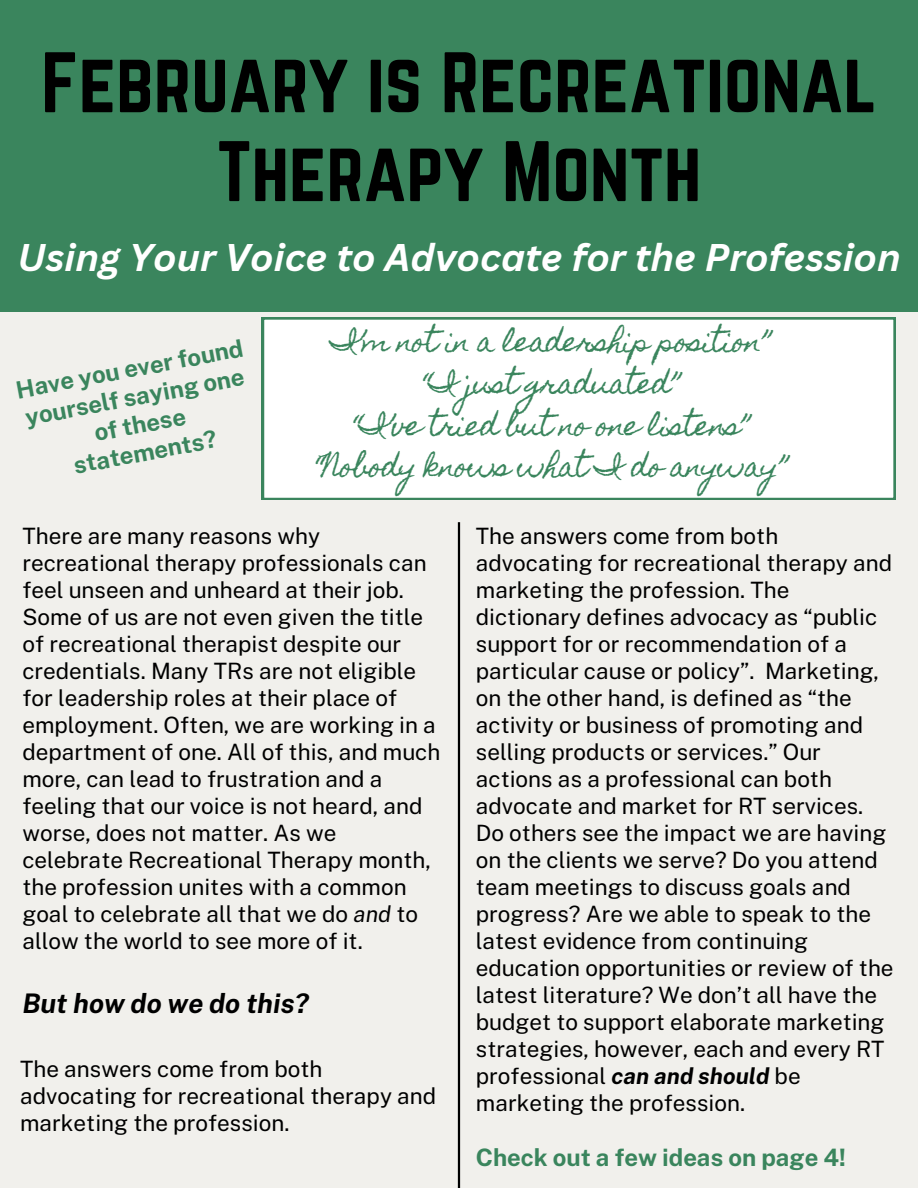
<style>
.page{position:relative;width:918px;height:1188px;background:#f1f0ec}
.page>*{position:absolute;margin:0;border:0;box-sizing:border-box;transform-origin:0 0}
.t1{font:75px/88.8px "Norwester";color:#000;text-align:center}
.t2{font:italic 700 37.65px "Canva Sans";color:#fff}
.t3{font:27px/41.7px "Homemade Apple";letter-spacing:-.04em;color:#3a855d;text-align:center}
.t4{font:italic 700 27px "Public Sans";color:#000}
.t5{font:700 24px/28px "Public Sans";color:#3a855d;text-align:center}
.t6{font:22.5px/27px "Public Sans";color:#000}
.s1{font-weight:700;font-style:italic}
.s2{font-style:italic}
</style>
<div class="page">
<div style="left:0;top:0;width:918px;height:312px;background:#3a855d"></div>
<div style="left:262px;top:317px;width:633px;height:183px;background:#fff"></div>
<hr style="left:458px;top:522px;width:2px;height:666px;background:#000">
<h2 class="t1" style="left:41px;top:38px;width:837px">February is Recreational<br>Therapy Month</h2>
<h4 class="t2" style="left:18px;top:231px;width:885px">Using Your Voice to Advocate for the Profession</h4>
<h5 class="t3" style="left:314px;top:321px;width:474px">I’m not in a leadership position” “I just graduated”<br>“I’ve tried but no one listens” “Nobody knows what I do anyway”</h5>
<p class="t6" style="left:476px;top:522px;width:419px">The answers come from both advocating for recreational therapy and marketing the profession. The dictionary defines advocacy as “public support for or recommendation of a particular cause or policy”. Marketing, on the other hand, is defined as “the activity or business of promoting and selling products or services.” Our actions as a professional can both advocate and market for RT services.<br>Do others see the impact we are having on the clients we serve? Do you attend team meetings to discuss goals and progress? Are we able to speak to the latest evidence from continuing education opportunities or review of the latest literature? We don’t all have the budget to support elaborate marketing strategies, however, each and every RT professional <span class="s1">can and should</span> be marketing the profession.</p>
<h3 class="t5" style="left:476px;top:1143px;width:372px">Check out a few ideas on page 4!</h3>
<p class="t5" style="left:14px;top:377px;width:232px;rotate:-11deg">Have you ever found yourself saying one of these statements?</p>
<h1 class="t6" style="left:22px;top:522px;width:420px">There are many reasons why recreational therapy professionals can feel unseen and unheard at their job.<br>Some of us are not even given the title of recreational therapist despite our credentials. Many TRs are not eligible for leadership roles at their place of employment. Often, we are working in a department of one. All of this, and much more, can lead to frustration and a feeling that our voice is not heard, and worse, does not matter. As we celebrate Recreational Therapy month, the profession unites with a common goal to celebrate all that we do <span class="s2">and</span> to allow the world to see more of it.</h1>
<p class="t4" style="left:22px;top:988px;width:288px">But how do we do this?</p>
<h5 class="t6" style="left:20px;top:1055px;width:418px">The answers come from both advocating for recreational therapy and marketing the profession.</h5>
</div>
